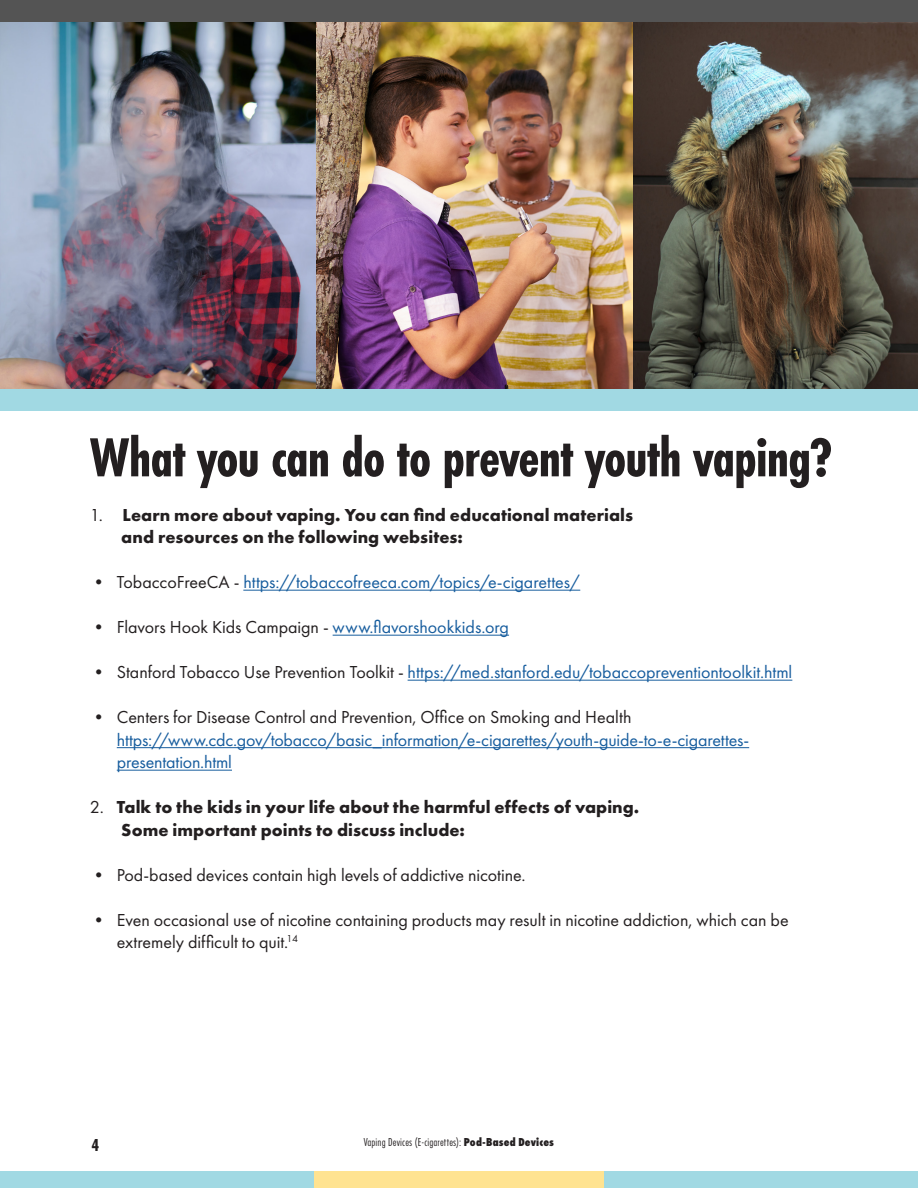
<style>
.page{position:relative;width:918px;height:1188px;background:#fff}
.page>*{position:absolute;margin:0;border:0;box-sizing:border-box;transform-origin:0 0}
.t1{font:700 57px "Futura PT Cond";letter-spacing:-.015em;color:#231f20}
.t2{font:18px/22.5px "Futura PT";letter-spacing:-.005em;color:#175d9e}
.LbI{font:18px/22.5px "Futura PT";letter-spacing:-.005em;color:#231f20}
.t3{font:700 18px/22.5px "Futura PT";letter-spacing:.005em;color:#231f20}
.t4{font:700 18px "Futura PT Cond";color:#231f20}
.t5{font:12px "Futura PT Cond";letter-spacing:.01em;color:#231f20}
.s1{color:#231f20}
.s2{color:#175d9e}
.s3{font-weight:800}
</style>
<div class="page">
<img style="left:0;top:22px;width:316px;height:368px">
<img style="left:316px;top:22px;width:317px;height:368px">
<img style="left:633px;top:22px;width:285px;height:368px">
<div style="left:0;top:1172px;width:918px;height:16px;background:#a1d9e3"></div>
<div style="left:314px;top:1172px;width:290px;height:16px;background:#ffe391"></div>
<div style="left:0;top:390px;width:918px;height:21px;background:#a1d9e3"></div>
<div style="left:0;top:0;width:918px;height:22px;background:#545454"></div>
<hr style="left:243px;top:590px;width:337px;height:1px;background:#175d9e">
<hr style="left:333px;top:635px;width:176px;height:1px;background:#175d9e">
<hr style="left:408px;top:680px;width:384px;height:1px;background:#175d9e">
<hr style="left:117px;top:747px;width:632px;height:1px;background:#175d9e">
<hr style="left:117px;top:770px;width:115px;height:1px;background:#175d9e">
<h2 class="t1" style="left:90px;top:424px;width:744px">What you can do to prevent youth vaping?</h2>
<p class="LbI" style="left:90px;top:504px;width:15px">1.</p>
<p class="t3" style="left:121px;top:503px;width:513px">Learn more about vaping. You can find educational materials and resources on the following websites:</p>
<p class="LbI" style="left:90px;top:571px;width:19px">•</p>
<p class="t2" style="left:117px;top:571px;width:465px"><span class="s1">TobaccoFreeCA -</span> https://tobaccofreeca.com/topics/e-cigarettes/</p>
<p class="LbI" style="left:90px;top:616px;width:19px">•</p>
<p class="LbI" style="left:117px;top:616px;width:394px">Flavors Hook Kids Campaign - <span class="s2">www.flavorshookkids.org</span></p>
<p class="LbI" style="left:90px;top:661px;width:19px">•</p>
<p class="t2" style="left:117px;top:661px;width:677px"><span class="s1">Stanford Tobacco Use Prevention Toolkit -</span> https://med.stanford.edu/tobaccopreventiontoolkit.html</p>
<p class="LbI" style="left:90px;top:706px;width:19px">•</p>
<p class="t2" style="left:117px;top:706px;width:634px"><span class="s1">Centers for Disease Control and Prevention, Office on Smoking and Health </span>https://www.cdc.gov/tobacco/basic_information/e-cigarettes/youth-guide-to-e-cigarettes&shy;presentation.html</p>
<p class="LbI" style="left:90px;top:796px;width:16px">2.</p>
<p class="t3" style="left:117px;top:796px;width:524px">Talk to the kids in your life about the harmful effects of vaping.<br>Some important points to discuss include:</p>
<p class="LbI" style="left:90px;top:864px;width:19px">•</p>
<p class="LbI" style="left:117px;top:864px;width:410px">Pod-based devices contain high levels of addictive nicotine.</p>
<p class="LbI" style="left:90px;top:909px;width:19px">•</p>
<p class="LbI" style="left:117px;top:909px;width:673px">Even occasional use of nicotine containing products may result in nicotine addiction, which can be extremely difficult to quit.<sup>14</sup></p>
<p class="t4" style="left:92px;top:1134px;width:9px">4</p>
<p class="t5" style="left:364px;top:1135px;width:192px">Vaping Devices (E-cigarettes): <span class="s3">Pod-Based Devices</span></p>
</div>
